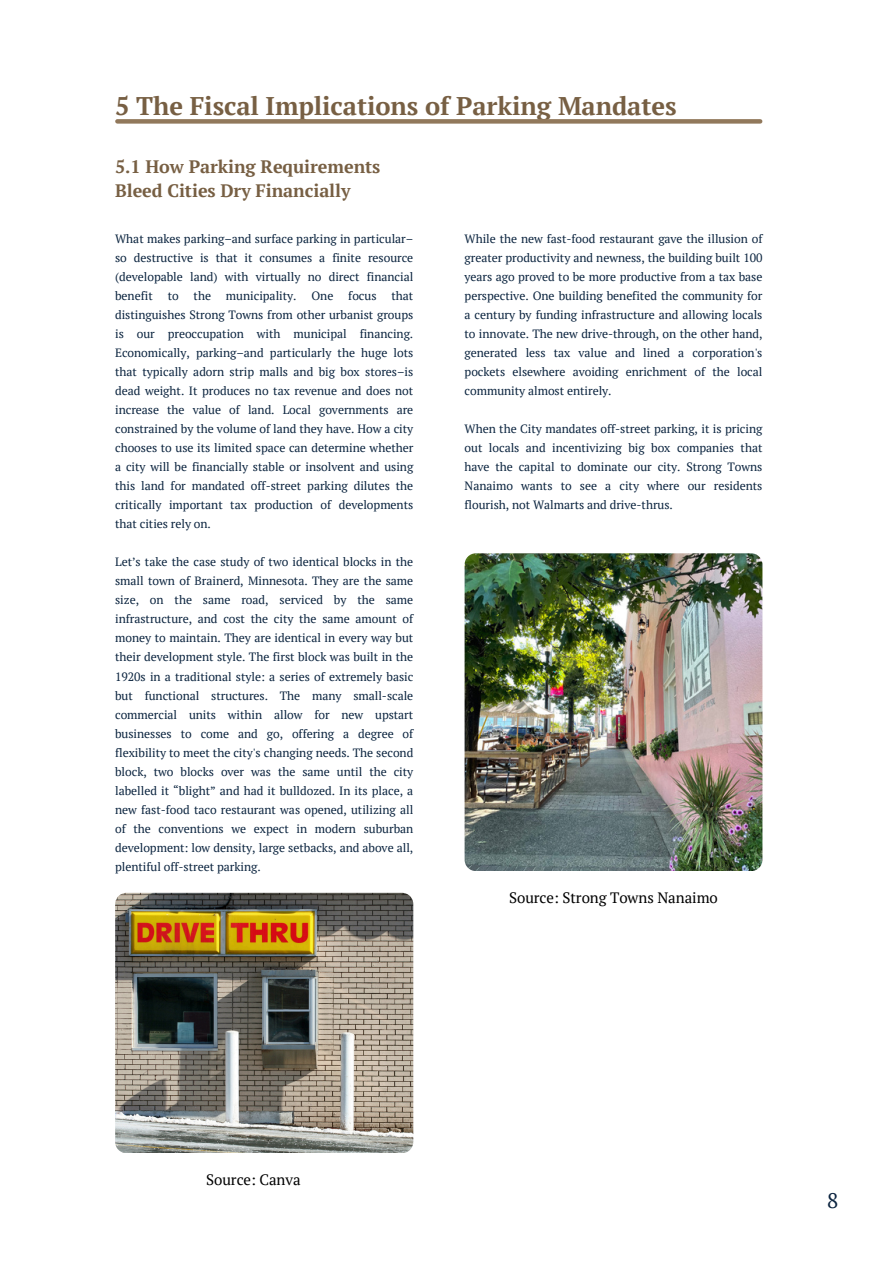
<style>
.page{position:relative;width:894px;height:1264px;background:#fff}
.page>*{position:absolute;margin:0;border:0;box-sizing:border-box;transform-origin:0 0}
.t1{font:700 25.5px "PT Serif";letter-spacing:-.005em;color:#775f43}
.t2{font:21px "PT Serif";color:#0b233f}
.t3{font:700 18px/24.8px "PT Serif";letter-spacing:-.005em;color:#775f43}
.t4{font:15px "PT Serif";letter-spacing:-.005em;color:#000}
.t5{font:12px/19px "PT Serif";letter-spacing:-.005em;color:#0b243f;text-align:justify}
</style>
<div class="page">
<div style="left:117px;top:119px;width:643px;height:5px;background:#91785b"></div>
<img style="left:464px;top:553px;width:298px;height:317px;border-radius:11px">
<img style="left:115px;top:892px;width:298px;height:260px;border-radius:11px">
<h1 class="t1" style="left:115px;top:88px;width:562px">5 The Fiscal Implications of Parking Mandates</h1>
<p class="t3" style="left:115px;top:153px;width:267px">5.1 How Parking Requirements<br>Bleed Cities Dry Financially</p>
<h2 class="t5" style="left:115px;top:229px;width:299px">What makes parking–and surface parking in particular– so destructive is that it consumes a finite resource (developable land) with virtually no direct financial benefit to the municipality. One focus that distinguishes Strong Towns from other urbanist groups is our preoccupation with municipal financing.<br>Economically, parking–and particularly the huge lots that typically adorn strip malls and big box stores–is dead weight. It produces no tax revenue and does not increase the value of land. Local governments are constrained by the volume of land they have. How a city chooses to use its limited space can determine whether a city will be financially stable or insolvent and using this land for mandated off-street parking dilutes the critically important tax production of developments that cities rely on.</h2>
<p class="t5" style="left:115px;top:552px;width:299px">Let’s take the case study of two identical blocks in the small town of Brainerd, Minnesota. They are the same size, on the same road, serviced by the same infrastructure, and cost the city the same amount of money to maintain. They are identical in every way but their development style. The first block was built in the 1920s in a traditional style: a series of extremely basic but functional structures. The many small-scale commercial units within allow for new upstart businesses to come and go, offering a degree of flexibility to meet the city's changing needs. The second block, two blocks over was the same until the city labelled it “blight” and had it bulldozed. In its place, a new fast-food taco restaurant was opened, utilizing all of the conventions we expect in modern suburban development: low density, large setbacks, and above all, plentiful off-street parking.</p>
<p class="t5" style="left:464px;top:229px;width:299px">While the new fast-food restaurant gave the illusion of greater productivity and newness, the building built 100 years ago proved to be more productive from a tax base perspective. One building benefited the community for a century by funding infrastructure and allowing locals to innovate. The new drive-through, on the other hand, generated less tax value and lined a corporation's pockets elsewhere avoiding enrichment of the local community almost entirely.</p>
<h3 class="t5" style="left:464px;top:419px;width:299px">When the City mandates off-street parking, it is pricing out locals and incentivizing big box companies that have the capital to dominate our city. Strong Towns Nanaimo wants to see a city where our residents flourish, not Walmarts and drive-thrus.</h3>
<p class="t4" style="left:509px;top:887px;width:210px">Source: Strong Towns Nanaimo</p>
<p class="t4" style="left:206px;top:1169px;width:96px">Source: Canva</p>
<p class="t2" style="left:827px;top:1185px;width:13px">8</p>
</div>
